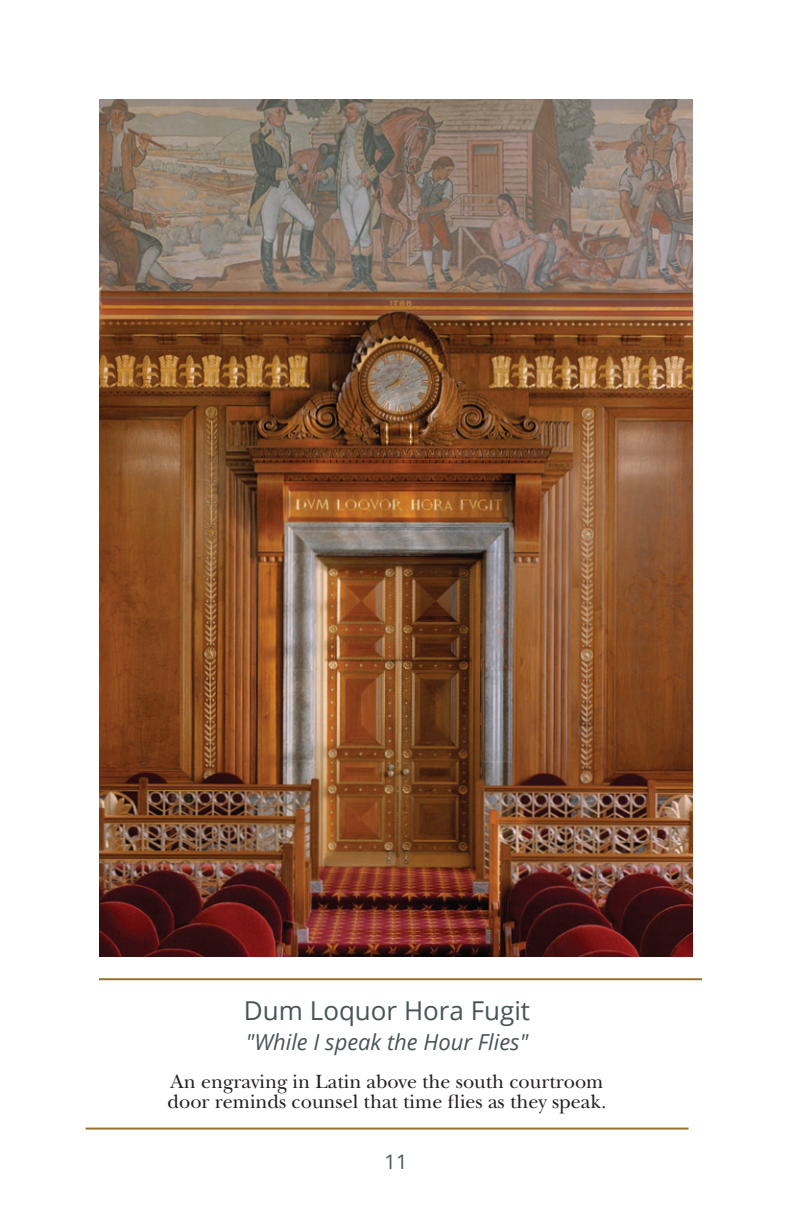
<style>
.page{position:relative;width:792px;height:1224px;background:#fff}
.page>*{position:absolute;margin:0;border:0;box-sizing:border-box;transform-origin:0 0}
.t1{font:26px "Open Sans";color:#495456}
.t2{font:italic 22px "Open Sans";color:#495456}
.t3{font:20px/20px "New Baskerville Std";color:#231f20}
.t4{font:20px "Open Sans";color:#495456}
.s1{font-style:italic}
</style>
<div class="page">
<img style="left:99px;top:99px;width:594px;height:857px">
<hr style="left:86px;top:1128px;width:603px;height:2px;background:#9a702c">
<hr style="left:99px;top:978px;width:603px;height:2px;background:#9a702c">
<p class="t1" style="left:244px;top:992px;width:288px">Dum Loquor Hora Fugit</p>
<p class="t2" style="left:246px;top:1027px;width:284px">"While I speak the Hour Flies"</p>
<p class="t3" style="left:168px;top:1071px;width:440px">An engraving in Latin above the south courtroom door reminds counsel that time flies as they speak<span class="s1">.</span></p>
<p class="t4" style="left:385px;top:1148px;width:24px">11</p>
</div>
